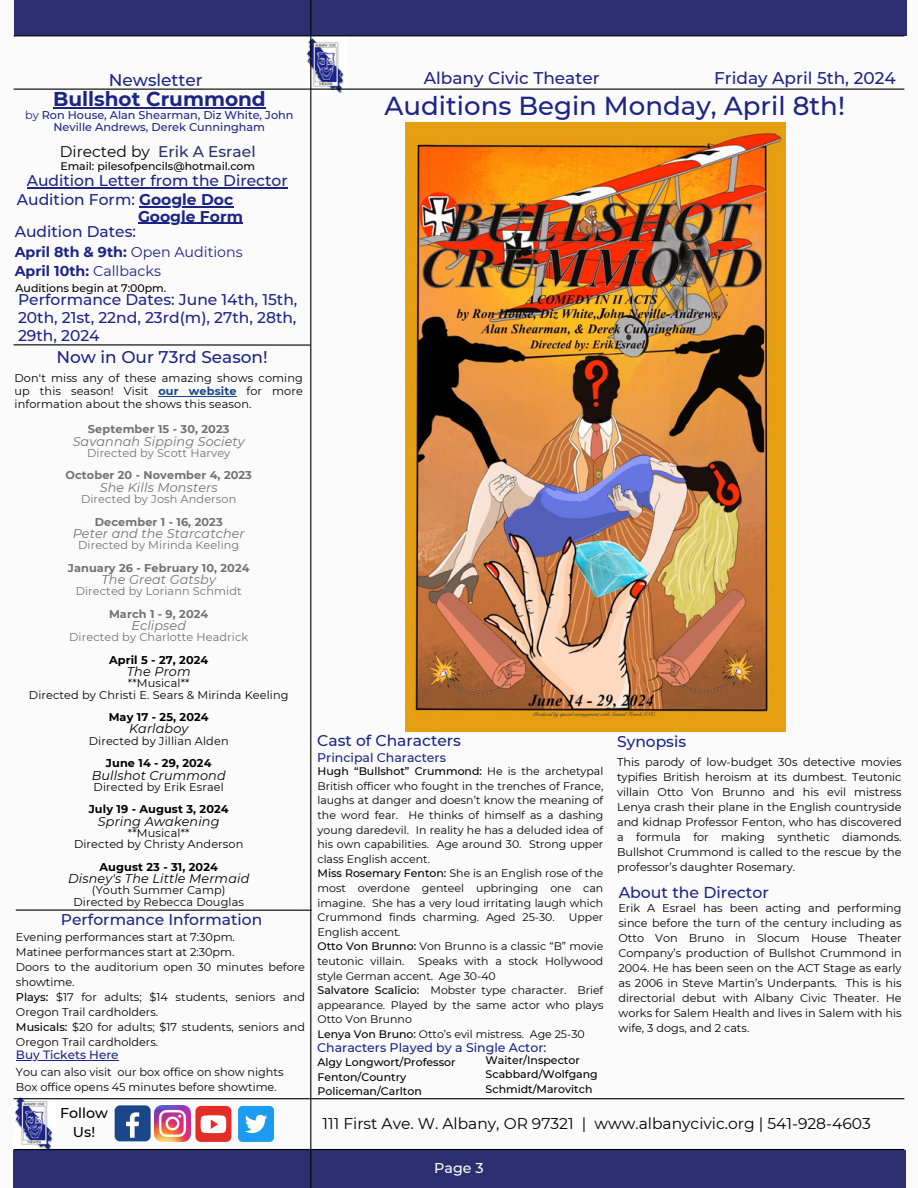
<style>
.page{position:relative;width:918px;height:1188px;background:#fbfbfb}
.page>*{position:absolute;margin:0;border:0;box-sizing:border-box;transform-origin:0 0}
.t1{font:500 25.95px "Montserrat";color:#1c2486}
.t2{font:700 19.95px "Montserrat";color:#1c2486}
.t3{font:500 16.95px "Montserrat";color:#1c2486}
.t4{font:500 15.75px "Montserrat";color:#1c2486}
.t5{font:500 15.45px/18px "Montserrat";color:#1c2486;text-align:justify}
.t6{font:15.45px "Montserrat";color:#000}
.t7{font:500 15.45px "Montserrat";color:#2c3071}
.t8{font:700 15.45px "Montserrat";color:#1c2486}
.t9{font:700 14.25px/19.2px "Montserrat";color:#1c2486}
.t10{font:500 14.25px/19.2px "Montserrat";color:#000;text-align:center}
.t11{font:500 14.25px "Montserrat";color:#fbfbfb}
.t12{font:italic 12.75px "Montserrat";letter-spacing:.01em;color:#727272}
.t13{font:italic 12.75px "Montserrat";letter-spacing:.01em;color:#000}
.t14{font:500 12.45px "Montserrat";color:#1c2486}
.t15{font:500 12px "Montserrat";color:#1c2486}
.t16{font:11.25px/15px "Montserrat";color:#000;text-align:justify}
.t17{font:11.25px "Montserrat";letter-spacing:.01em;color:#727272}
.t18{font:700 11.25px "Montserrat";letter-spacing:.01em;color:#727272}
.t19{font:700 11.25px "Montserrat";letter-spacing:.01em;color:#000}
.t20{font:500 11.25px/11.2px "Montserrat";color:#1c2486;text-align:center}
.t21{font:10.95px/14.5px "Montserrat";color:#000}
.t22{font:500 10.95px/14.5px "Montserrat";color:#000}
.s1{font-weight:400}
.s2{font-weight:400;color:#000}
.s3{font-weight:700}
.s4{font-weight:700;color:#1a4789}
.s5{font-weight:500}
.s6{font-style:italic}
</style>
<div class="page">
<img style="left:305px;top:36px;width:42px;height:58px">
<hr style="left:14px;top:89px;width:890px;height:1px;background:#000">
<img style="left:14px;top:1097px;width:41px;height:52px">
<div style="left:14px;top:1150px;width:892px;height:38px;background:#2c3071"></div>
<hr style="left:14px;top:1149px;width:890px;height:1px;background:#000">
<div style="left:14px;top:0;width:892px;height:36px;background:#2c3071"></div>
<hr style="left:310px;top:0;width:1px;height:1188px;background:#000">
<hr style="left:14px;top:35px;width:890px;height:1px;background:#000">
<hr style="left:14px;top:1098px;width:890px;height:1px;background:#000">
<hr style="left:16px;top:910px;width:296px;height:1px;background:#000">
<div style="left:115px;top:1105px;width:36px;height:36px;background:#1a4789;border-radius:5px"></div>
<svg style="left:126px;top:1112px;width:13px;height:26px"></svg>
<img style="left:155px;top:1105px;width:36px;height:36px">
<div style="left:195px;top:1106px;width:36px;height:36px;background:#e52d27;border-radius:5px"></div>
<svg style="left:201px;top:1115px;width:25px;height:18px"></svg>
<div style="left:238px;top:1106px;width:36px;height:36px;background:#1d9bf0;border-radius:5px"></div>
<svg style="left:245px;top:1115px;width:22px;height:18px"></svg>
<hr style="left:14px;top:344px;width:296px;height:2px;background:#000">
<img style="left:405px;top:122px;width:381px;height:610px">
<hr style="left:16px;top:1060px;width:103px;height:1px;background:#1c2486">
<hr style="left:53px;top:107px;width:213px;height:1px;background:#1c2486">
<hr style="left:27px;top:187px;width:261px;height:1px;background:#1c2486">
<hr style="left:139px;top:206px;width:94px;height:1px;background:#1c2486">
<hr style="left:138px;top:223px;width:105px;height:1px;background:#1c2486">
<hr style="left:158px;top:396px;width:79px;height:1px;background:#1a4789">
<h3 class="t3" style="left:109px;top:69px;width:96px">Newsletter</h3>
<h3 class="t3" style="left:424px;top:67px;width:177px">Albany Civic Theater</h3>
<h3 class="t3" style="left:714px;top:67px;width:183px">Friday April 5th, 2024</h3>
<h2 class="t2" style="left:53px;top:87px;width:214px">Bullshot Crummond</h2>
<p class="t20" style="left:25px;top:110px;width:270px"><span class="s1">by</span> Ron House, Alan Shearman, Diz White, John<br>Neville Andrews, Derek Cunningham</p>
<h3 class="t7" style="left:60px;top:142px;width:197px"><span class="s2">Directed by</span> Erik A Esrael</h3>
<p class="t22" style="left:60px;top:159px;width:196px">Email: pilesofpencils@hotmail.com</p>
<h3 class="t5" style="left:17px;top:171px;width:272px;line-height:19px;text-indent:10px">Audition Letter from the Director<br>Audition Form: <span class="s3">Google Doc</span></h3>
<h3 class="t8" style="left:138px;top:207px;width:106px">Google Form</h3>
<h3 class="t5" style="left:15px;top:222px;width:123px">Audition Dates:</h3>
<p class="t9" style="left:15px;top:242px;width:230px">April 8th &amp; 9th: <span class="s1">Open Auditions<br></span>April 10th: <span class="s1">Callbacks</span></p>
<p class="t22" style="left:16px;top:281px;width:152px">Auditions begin at 7:00pm.</p>
<h3 class="t5" style="left:18px;top:291px;width:281px">Performance Dates: June 14th, 15th, 20th, 21st, 22nd, 23rd(m), 27th, 28th, 29th, 2024</h3>
<h3 class="t3" style="left:56px;top:347px;width:213px">Now in Our 73rd Season!</h3>
<p class="t16" style="left:15px;top:371px;width:290px;line-height:13.2px">Don't miss any of these amazing shows coming up this season! Visit <span class="s4">our website</span> for more information about the shows this season.</p>
<p class="t18" style="left:88px;top:422px;width:143px">September 15 - 30, 2023</p>
<p class="t12" style="left:73px;top:433px;width:174px">Savannah Sipping Society</p>
<p class="t17" style="left:87px;top:446px;width:145px">Directed by Scott Harvey</p>
<p class="t18" style="left:65px;top:469px;width:188px">October 20 - November 4, 2023</p>
<p class="t12" style="left:100px;top:479px;width:120px">She Kills Monsters</p>
<p class="t17" style="left:81px;top:492px;width:157px">Directed by Josh Anderson</p>
<p class="t18" style="left:95px;top:515px;width:129px">December 1 - 16, 2023</p>
<p class="t12" style="left:73px;top:525px;width:174px">Peter and the Starcatcher</p>
<p class="t17" style="left:78px;top:538px;width:163px">Directed by Mirinda Keeling</p>
<p class="t18" style="left:68px;top:561px;width:183px">January 26 - February 10, 2024</p>
<p class="t12" style="left:102px;top:572px;width:116px">The Great Gatsby</p>
<p class="t17" style="left:76px;top:584px;width:168px">Directed by Loriann Schmidt</p>
<p class="t18" style="left:109px;top:607px;width:101px">March 1 - 9, 2024</p>
<p class="t12" style="left:131px;top:618px;width:56px">Eclipsed</p>
<p class="t17" style="left:69px;top:630px;width:181px">Directed by Charlotte Headrick</p>
<p class="t19" style="left:109px;top:653px;width:101px">April 5 - 27, 2024</p>
<p class="t13" style="left:127px;top:664px;width:65px">The Prom</p>
<p class="t16" style="left:29px;top:678px;width:261px;line-height:11.2px;text-align:center">**Musical**<br>Directed by Christi E. Sears &amp; Mirinda Keeling</p>
<p class="t19" style="left:109px;top:710px;width:101px">May 17 - 25, 2024</p>
<p class="t13" style="left:129px;top:721px;width:61px">Karlaboy</p>
<p class="t16" style="left:89px;top:733px;width:141px">Directed by Jillian Alden</p>
<p class="t19" style="left:106px;top:756px;width:107px">June 14 - 29, 2024</p>
<p class="t13" style="left:92px;top:767px;width:135px">Bullshot Crummond</p>
<p class="t16" style="left:94px;top:779px;width:132px">Directed by Erik Esrael</p>
<p class="t19" style="left:89px;top:803px;width:141px">July 19 - August 3, 2024</p>
<p class="t13" style="left:98px;top:813px;width:123px">Spring Awakening</p>
<p class="t16" style="left:74px;top:827px;width:171px;line-height:11.2px;text-align:center">**Musical**<br>Directed by Christy Anderson</p>
<p class="t19" style="left:100px;top:860px;width:120px">August 23 - 31, 2024</p>
<p class="t13" style="left:68px;top:871px;width:183px">Disney's The Little Mermaid</p>
<p class="t16" style="left:74px;top:885px;width:172px;line-height:11.2px;text-align:center">(Youth Summer Camp)<br>Directed by Rebecca Douglas</p>
<h3 class="t5" style="left:61px;top:911px;width:203px">Performance Information</h3>
<p class="t16" style="left:16px;top:929px;width:291px;text-align:left">Evening performances start at 7:30pm.<br>Matinee performances start at 2:30pm.<br>Doors to the auditorium open 30 minutes before showtime.<br><span class="s5">Plays:</span> $17 for adults; $14 students, seniors and Oregon Trail cardholders.<br><span class="s5">Musicals:</span> $20 for adults; $17 students, seniors and Oregon Trail cardholders.</p>
<p class="t15" style="left:16px;top:1048px;width:104px">Buy Tickets Here</p>
<p class="t16" style="left:16px;top:1064px;width:269px">You can also visit our box office on show nights<br>Box office opens 45 minutes before showtime.</p>
<p class="t10" style="left:60px;top:1103px;width:49px">Follow<br>Us!</p>
<h1 class="t1" style="left:384px;top:90px;width:462px">Auditions Begin Monday, April 8th!</h1>
<h3 class="t5" style="left:317px;top:731px;width:145px">Cast of Characters</h3>
<p class="t14" style="left:317px;top:750px;width:130px">Principal Characters</p>
<p class="t21" style="left:318px;top:764px;width:287px"><span class="s5">Hugh “Bullshot” Crummond:</span> He is the archetypal British officer who fought in the trenches of France, laughs at danger and doesn’t know the meaning of the word fear. He thinks of himself as a dashing young daredevil. In reality he has a deluded idea of his own capabilities. Age around 30. Strong upper class English accent.<br><span class="s5">Miss Rosemary Fenton:</span> She is an English rose of the most overdone genteel upbringing one can imagine. She has a very loud irritating laugh which Crummond finds charming. Aged 25-30.</p>
<p class="t21" style="left:569px;top:910px;width:36px">Upper</p>
<p class="t21" style="left:318px;top:925px;width:287px">English accent<span class="s6">.<br></span><span class="s5">Otto Von Brunno:</span> Von Brunno is a classic “B” movie teutonic villain. Speaks with a stock Hollywood style German accent. Age 30-40<br><span class="s5">Salvatore Scalicio:</span> Mobster type character. Brief appearance. Played by the same actor who plays Otto Von Brunno<br><span class="s5">Lenya Von Bruno:</span> Otto’s evil mistress. Age 25-30</p>
<p class="t14" style="left:317px;top:1040px;width:231px">Characters Played by a Single Actor:</p>
<p class="t22" style="left:486px;top:1053px;width:114px">Waiter/Inspector<br>Scabbard/Wolfgang<br>Schmidt/Marovitch</p>
<p class="t22" style="left:318px;top:1055px;width:140px">Algy Longwort/Professor<br>Fenton/Country<br>Policeman/Carlton</p>
<h3 class="t5" style="left:617px;top:732px;width:71px">Synopsis</h3>
<p class="t16" style="left:617px;top:754px;width:286px">This parody of low-budget 30s detective movies typifies British heroism at its dumbest. Teutonic villain Otto Von Brunno and his evil mistress Lenya crash their plane in the English countryside and kidnap Professor Fenton, who has discovered a formula for making synthetic diamonds.<br>Bullshot Crummond is called to the rescue by the professor’s daughter Rosemary.</p>
<h3 class="t4" style="left:619px;top:883px;width:152px">About the Director</h3>
<p class="t16" style="left:618px;top:900px;width:285px">Erik A Esrael has been acting and performing since before the turn of the century including as Otto Von Bruno in Slocum House Theater Company’s production of Bullshot Crummond in 2004. He has been seen on the ACT Stage as early as 2006 in Steve Martin’s Underpants. This is his directorial debut with Albany Civic Theater. He works for Salem Health and lives in Salem with his wife, 3 dogs, and 2 cats.</p>
<h3 class="t6" style="left:323px;top:1114px;width:550px">111 First Ave. W. Albany, OR 97321 | www.albanycivic.org | 541-928-4603</h3>
<p class="t11" style="left:434px;top:1160px;width:51px">Page 3</p>
</div>
